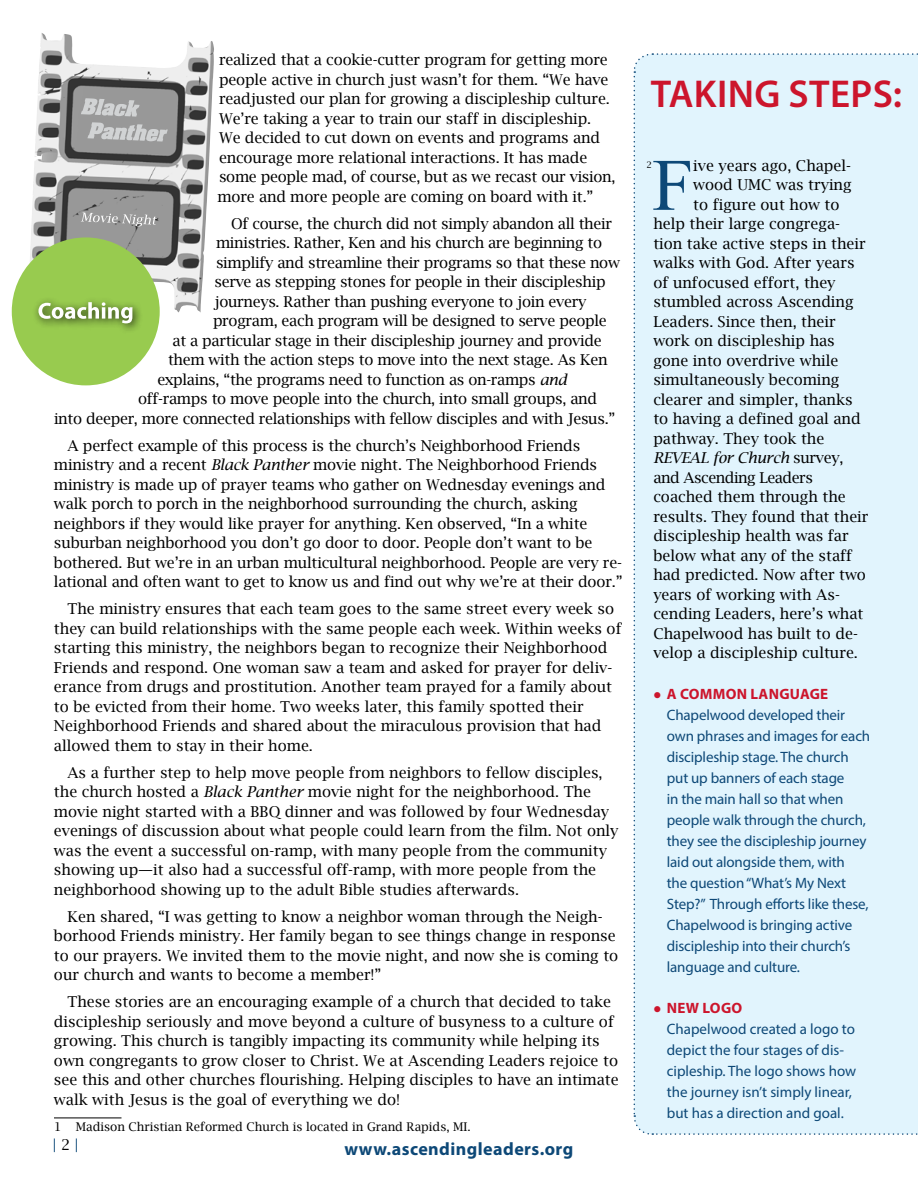
<style>
.page{position:relative;width:918px;height:1188px;background:#fff}
.page>*{position:absolute;margin:0;border:0;box-sizing:border-box;transform-origin:0 0}
.t1{font:73.95px "Times New Roman";color:#0d4877}
.t2{font:600 39px "Myriad Pro";letter-spacing:.01em;color:#cc152c}
.t3{font:700 18px "Myriad Pro";letter-spacing:.025em;color:#0d4877}
.t4{font:15px/19.5px "Lucida Bright";color:#000}
.t5{font:15px "Lucida Bright";letter-spacing:-.02em;color:#000}
.t6{font:15px/21px "Myriad Pro";letter-spacing:-.01em;color:#0d4877}
.t7{font:italic 15px "Lucida Bright";letter-spacing:-.02em;color:#000}
.t8{font:15px "Lucida Bright";letter-spacing:-.03em;color:#000}
.t9{font:15px "Lucida Bright";color:#0d4877}
.t10{font:12px "Lucida Bright";color:#000}
.t11{font:9px "Lucida Bright";color:#000}
.s1{font-style:italic}
.s2{color:#000}
.s3{font-style:normal}
.s4{color:#cc152c}
.s5{font-weight:700;color:#cc152c}
</style>
<div class="page">
<img style="left:30px;top:33px;width:184px;height:279px">
<svg style="left:80px;top:212px;width:78px;height:15px"></svg>
<svg style="left:74px;top:98px;width:102px;height:44px;background:#a9aaaa"></svg>
<div style="left:12px;top:237px;width:148px;height:148px;background:#98cb4f;border-radius:50%"></div>
<div style="left:32px;top:296px;width:110px;height:37px;background:#000;opacity:.75"></div>
<svg style="left:38px;top:302px;width:94px;height:21px;background:#a6c080"></svg>
<hr style="left:54px;top:1118px;width:68px;height:1px;background:#000">
<div style="left:633px;top:53px;width:285px;height:1082px;background:#e1f4fd"></div>
<p class="t4" style="left:218px;top:50px;width:399px">realized that a cookie-cutter program for getting more people active in church just wasn’t for them. “We have readjusted our plan for growing a discipleship culture.<br>We’re taking a year to train our staff in discipleship.<br>We decided to cut down on events and programs and encourage more relational interactions. It has made some people mad, of course, but as we recast our vision, more and more people are coming on board with it.”</p>
<p class="t5" style="left:231px;top:215px;width:383px">Of course, the church did not simply abandon all their</p>
<p class="t5" style="left:216px;top:234px;width:388px">ministries. Rather, Ken and his church are beginning to</p>
<p class="t5" style="left:216px;top:254px;width:405px">simplify and streamline their programs so that these now</p>
<p class="t5" style="left:214px;top:273px;width:393px">serve as stepping stones for people in their discipleship</p>
<p class="t5" style="left:214px;top:293px;width:373px">journeys. Rather than pushing everyone to join every</p>
<p class="t5" style="left:213px;top:312px;width:395px">program, each program will be designed to serve people</p>
<p class="t5" style="left:172px;top:332px;width:431px">at a particular stage in their discipleship journey and provide</p>
<p class="t5" style="left:168px;top:351px;width:441px">them with the action steps to move into the next stage. As Ken</p>
<p class="t5" style="left:158px;top:371px;width:411px">explains, “the programs need to function as on-ramps <span class="s1">and</span></p>
<p class="t5" style="left:138px;top:390px;width:461px">off-ramps to move people into the church, into small groups, and</p>
<p class="t5" style="left:54px;top:410px;width:563px">into deeper, more connected relationships with fellow disciples and with Jesus.”</p>
<p class="t4" style="left:54px;top:436px;width:570px;text-indent:14px">A perfect example of this process is the church’s Neighborhood Friends ministry and a recent <span class="s1">Black Panther</span> movie night. The Neighborhood Friends ministry is made up of prayer teams who gather on Wednesday evenings and walk porch to porch in the neighborhood surrounding the church, asking neighbors if they would like prayer for anything. Ken observed, “In a white suburban neighborhood you don’t go door to door. People don’t want to be bothered. But we’re in an urban multicultural neighborhood. People are very re&shy;lational and often want to get to know us and find out why we’re at their door.”</p>
<p class="t4" style="left:54px;top:599px;width:569px;text-indent:13px">The ministry ensures that each team goes to the same street every week so they can build relationships with the same people each week. Within weeks of starting this ministry, the neighbors began to recognize their Neighborhood Friends and respond. One woman saw a team and asked for prayer for deliv&shy;erance from drugs and prostitution. Another team prayed for a family about to be evicted from their home. Two weeks later, this family spotted their Neighborhood Friends and shared about the miraculous provision that had allowed them to stay in their home.</p>
<p class="t4" style="left:54px;top:763px;width:566px;text-indent:13px">As a further step to help move people from neighbors to fellow disciples, the church hosted a <span class="s1">Black Panther</span> movie night for the neighborhood. The movie night started with a BBQ dinner and was followed by four Wednesday evenings of discussion about what people could learn from the film. Not only was the event a successful on-ramp, with many people from the community showing up—it also had a successful off-ramp, with more people from the neighborhood showing up to the adult Bible studies afterwards.</p>
<p class="t4" style="left:54px;top:907px;width:566px;text-indent:14px">Ken shared, “I was getting to know a neighbor woman through the Neigh&shy;borhood Friends ministry. Her family began to see things change in response to our prayers. We invited them to the movie night, and now she is coming to our church and wants to become a member!”</p>
<p class="t4" style="left:54px;top:992px;width:566px;text-indent:13px">These stories are an encouraging example of a church that decided to take discipleship seriously and move beyond a culture of busyness to a culture of growing. This church is tangibly impacting its community while helping its own congregants to grow closer to Christ. We at Ascending Leaders rejoice to see this and other churches flourishing. Helping disciples to have an intimate walk with Jesus is the goal of everything we do!</p>
<p class="t10" style="left:54px;top:1120px;width:418px">1 Madison Christian Reformed Church is located in Grand Rapids, MI.</p>
<p class="t9" style="left:53px;top:1137px;width:27px">|<span class="s2">2</span>|</p>
<p class="t3" style="left:345px;top:1137px;width:230px">www.ascendingleaders.org</p>
<h2 class="t2" style="left:651px;top:69px;width:253px">TAKING STEPS:</h2>
<h1 class="t1" style="left:652px;top:135px;width:43px">F</h1>
<p class="t4" style="left:693px;top:156px;width:159px">ive years ago, Chapel-</p>
<p class="t11" style="left:646px;top:160px;width:7px">2</p>
<p class="t4" style="left:693px;top:175px;width:160px">wood UMC was trying</p>
<p class="t4" style="left:693px;top:195px;width:148px">to figure out how to</p>
<p class="t4" style="left:653px;top:214px;width:188px">help their large congrega-</p>
<p class="t4" style="left:653px;top:234px;width:214px">tion take active steps in their</p>
<p class="t4" style="left:653px;top:253px;width:203px">walks with God. After years</p>
<p class="t4" style="left:653px;top:273px;width:184px">of unfocused effort, they</p>
<p class="t4" style="left:653px;top:292px;width:202px">stumbled across Ascending</p>
<p class="t4" style="left:653px;top:312px;width:184px">Leaders. Since then, their</p>
<p class="t4" style="left:653px;top:331px;width:183px">work on discipleship has</p>
<p class="t4" style="left:653px;top:351px;width:187px">gone into overdrive while</p>
<p class="t4" style="left:653px;top:370px;width:188px">simultaneously becoming</p>
<p class="t4" style="left:653px;top:390px;width:201px">clearer and simpler, thanks</p>
<p class="t4" style="left:653px;top:409px;width:209px">to having a defined goal and</p>
<p class="t4" style="left:653px;top:429px;width:173px">pathway. They took the</p>
<p class="t7" style="left:653px;top:449px;width:192px">REVEAL for Church <span class="s3">survey,</span></p>
<p class="t8" style="left:653px;top:469px;width:161px">and Ascending Leaders</p>
<p class="t4" style="left:653px;top:487px;width:194px">coached them through the</p>
<p class="t4" style="left:653px;top:507px;width:217px">results. They found that their</p>
<p class="t4" style="left:653px;top:526px;width:197px">discipleship health was far</p>
<p class="t4" style="left:653px;top:546px;width:201px">below what any of the staff</p>
<p class="t4" style="left:653px;top:565px;width:214px">had predicted. Now after two</p>
<p class="t4" style="left:653px;top:585px;width:188px">years of working with As-</p>
<p class="t4" style="left:653px;top:604px;width:212px">cending Leaders, here’s what</p>
<p class="t4" style="left:653px;top:624px;width:206px">Chapelwood has built to de-</p>
<p class="t4" style="left:653px;top:643px;width:206px">velop a discipleship culture.</p>
<p class="t6" style="left:667px;top:683px;width:205px;text-indent:-14px"><span class="s4">●</span> <span class="s5">A Common Language<br></span>Chapelwood developed their own phrases and images for each discipleship stage. The church put up banners of each stage<br>in the main hall so that when people walk through the church, they see the discipleship journey laid out alongside them, with<br>the question “What’s My Next<br>Step?” Through efforts like these,<br>Chapelwood is bringing active discipleship into their church’s language and culture.</p>
<p class="t6" style="left:667px;top:997px;width:191px;text-indent:-14px"><span class="s4">●</span> <span class="s5">New Logo<br></span>Chapelwood created a logo to depict the four stages of dis&shy;cipleship. The logo shows how the journey isn’t simply linear, but has a direction and goal.</p>
</div>
